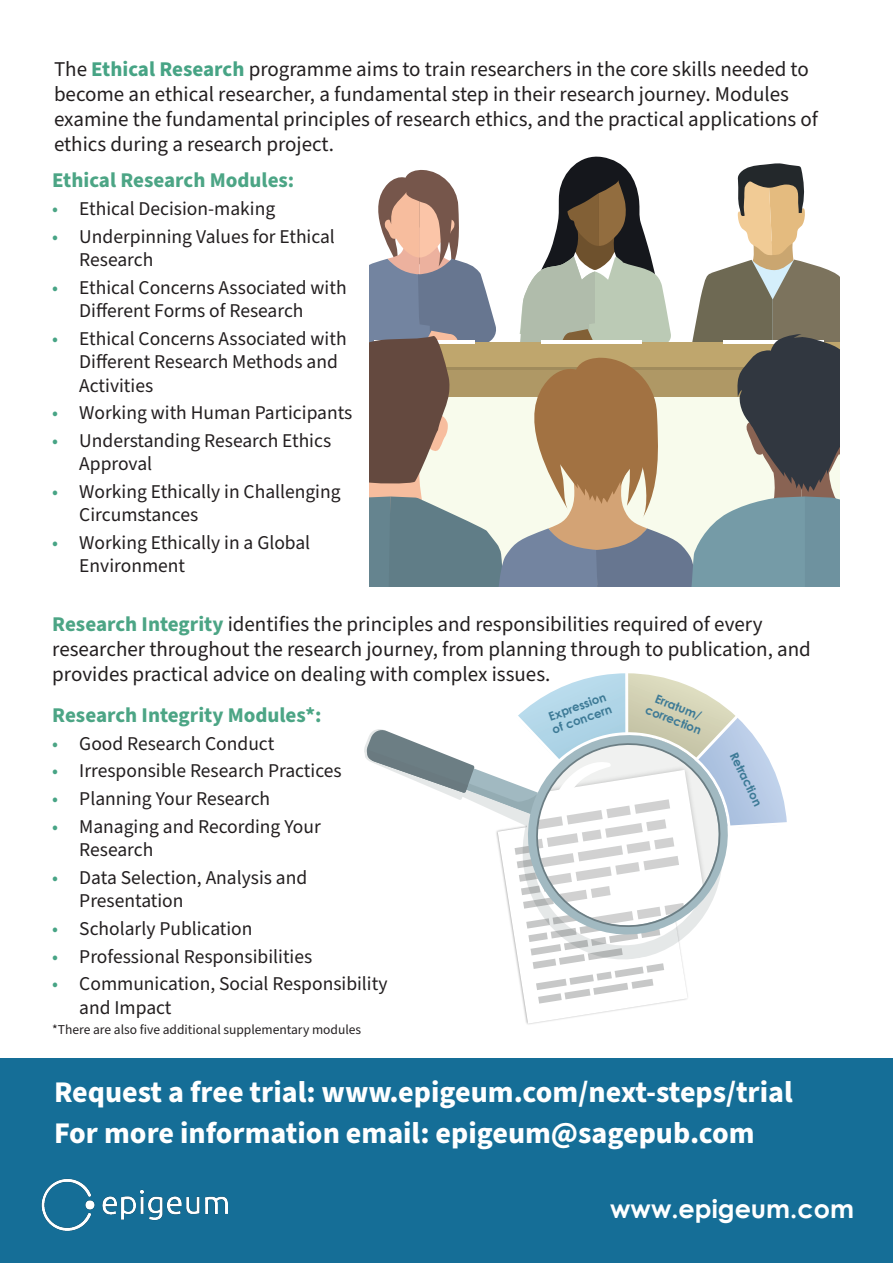
<style>
.page{position:relative;width:893px;height:1263px;background:#fff}
.page>*{position:absolute;margin:0;border:0;box-sizing:border-box;transform-origin:0 0}
.t1{font:700 30px "Source Sans Pro";color:#fff}
.t2{font:700 25.5px "Century Gothic";color:#fff}
.t3{font:21px/25.2px "Source Sans Pro";color:#231f20}
.t4{font:700 21px "Source Sans Pro";color:#4ca585}
.t5{font:19.5px/23.4px "Source Sans Pro";color:#231f20}
.t6{font:13.5px "Source Sans Pro";color:#231f20}
.t7{font:700 11.85px/13.5px "Century Gothic";color:#3d7a96}
.s1{font-weight:700;color:#47a485}
.s2{color:#4ca585}
.s3{color:#47a485}
.s4{font-weight:700;color:#4ca585}
</style>
<div class="page">
<div style="left:0;top:1059px;width:893px;height:204px;background:#156e97"></div>
<img style="left:41px;top:1178px;width:186px;height:53px">
<svg style="left:365px;top:673px;width:422px;height:350px"></svg>
<svg style="left:370px;top:156px;width:469px;height:431px"></svg>
<p class="t3" style="left:54px;top:57px;width:765px">The <span class="s1">Ethical Research</span> programme aims to train researchers in the core skills needed to become an ethical researcher, a fundamental step in their research journey. Modules examine the fundamental principles of research ethics, and the practical applications of ethics during a research project.</p>
<p class="t4" style="left:52px;top:166px;width:244px">Ethical Research Modules:</p>
<p class="t5" style="left:52px;top:197px;width:224px"><span class="s2">•</span> Ethical Decision-making</p>
<p class="t5" style="left:79px;top:225px;width:257px;text-indent:-27px"><span class="s3">•</span> Underpinning Values for Ethical<br>Research</p>
<p class="t5" style="left:79px;top:276px;width:269px;text-indent:-27px"><span class="s3">•</span> Ethical Concerns Associated with<br>Different Forms of Research</p>
<p class="t5" style="left:79px;top:327px;width:269px;text-indent:-27px"><span class="s3">•</span> Ethical Concerns Associated with<br>Different Research Methods and<br>Activities</p>
<p class="t5" style="left:52px;top:402px;width:301px"><span class="s3">•</span> Working with Human Participants</p>
<p class="t5" style="left:79px;top:429px;width:253px;text-indent:-27px"><span class="s3">•</span> Understanding Research Ethics<br>Approval</p>
<p class="t5" style="left:79px;top:480px;width:263px;text-indent:-27px"><span class="s3">•</span> Working Ethically in Challenging<br>Circumstances</p>
<p class="t5" style="left:79px;top:531px;width:232px;text-indent:-27px"><span class="s3">•</span> Working Ethically in a Global<br>Environment</p>
<p class="t3" style="left:52px;top:612px;width:760px"><span class="s4">Research Integrity</span> identifies the principles and responsibilities required of every researcher throughout the research journey, from planning through to publication, and provides practical advice on dealing with complex issues.</p>
<p class="t4" style="left:52px;top:701px;width:271px">Research Integrity Modules*:</p>
<p class="t5" style="left:52px;top:732px;width:223px"><span class="s2">•</span> Good Research Conduct</p>
<p class="t5" style="left:52px;top:760px;width:291px"><span class="s3">•</span> Irresponsible Research Practices</p>
<p class="t5" style="left:52px;top:787px;width:219px"><span class="s3">•</span> Planning Your Research</p>
<p class="t5" style="left:79px;top:815px;width:243px;text-indent:-27px"><span class="s3">•</span> Managing and Recording Your<br>Research</p>
<p class="t5" style="left:79px;top:866px;width:229px;text-indent:-27px"><span class="s3">•</span> Data Selection, Analysis and<br>Presentation</p>
<p class="t5" style="left:52px;top:917px;width:202px"><span class="s3">•</span> Scholarly Publication</p>
<p class="t5" style="left:52px;top:945px;width:261px"><span class="s3">•</span> Professional Responsibilities</p>
<p class="t5" style="left:79px;top:973px;width:310px;text-indent:-27px"><span class="s3">•</span> Communication, Social Responsibility and Impact</p>
<p class="t6" style="left:52px;top:1020px;width:310px">*There are also five additional supplementary modules</p>
<p class="t7" style="left:545px;top:710px;width:64px;rotate:-20deg">Expression of concern</p>
<p class="t7" style="left:654px;top:689px;width:61px;text-align:center;rotate:22deg">Erratum/ correction</p>
<p class="t7" style="left:740px;top:749px;width:60px;rotate:64deg">Retraction</p>
<p class="t1" style="left:54px;top:1072px;width:740px">Request a free trial: www.epigeum.com/next-steps/trial</p>
<p class="t1" style="left:54px;top:1112px;width:702px">For more information email: epigeum@sagepub.com</p>
<p class="t2" style="left:610px;top:1190px;width:245px">www.epigeum.com</p>
</div>
